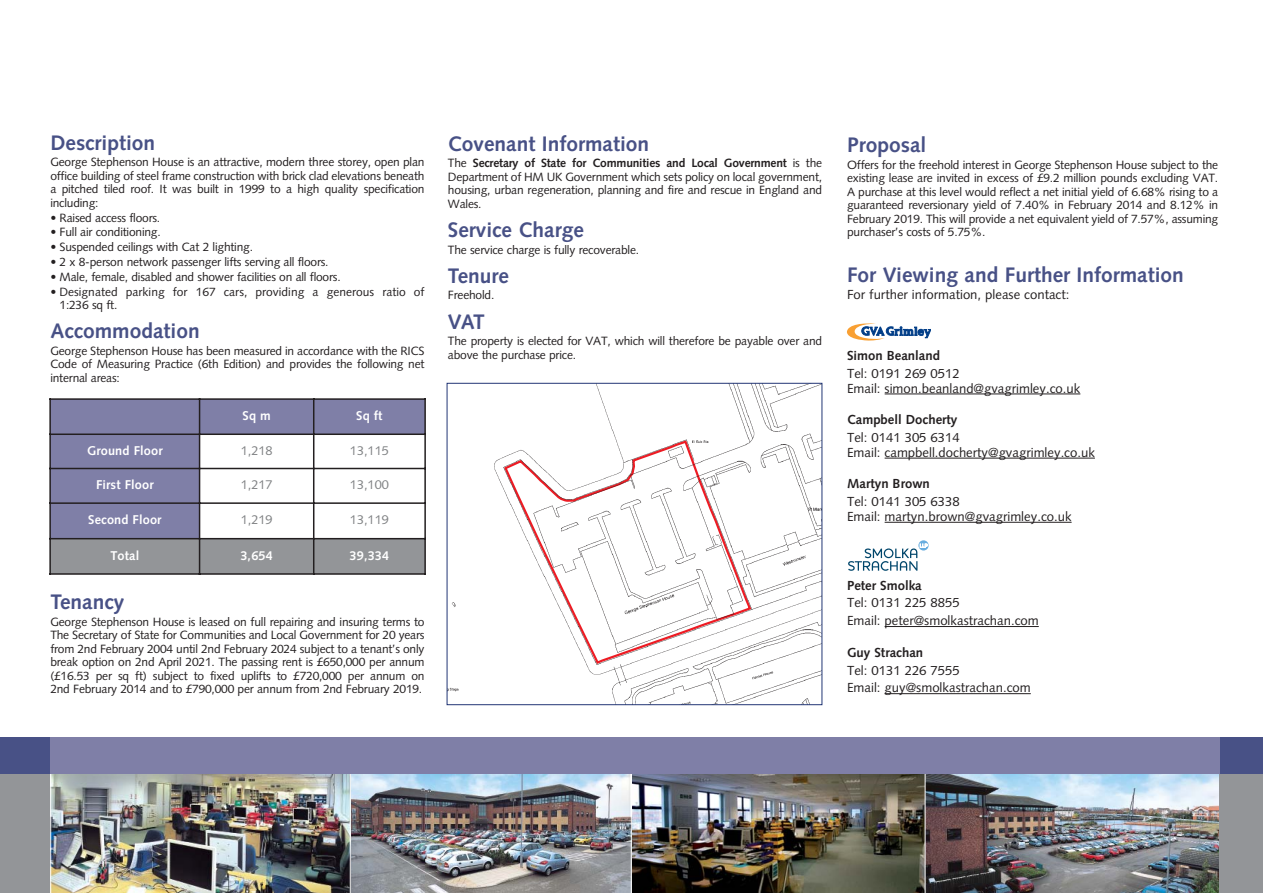
<style>
.page{position:relative;width:1263px;height:893px;background:#fff}
.page>*{position:absolute;margin:0;border:0;box-sizing:border-box;transform-origin:0 0}
.t1{font:700 21px "Syntax";color:#485186}
.t2{font:13.2px/14.9px "Syntax";color:#231f20}
.t3{font:700 13.2px "Syntax";color:#231f20}
.t4{font:700 12.75px "Syntax";letter-spacing:.01em;color:#fff}
.t5{font:12.75px "Syntax";color:#808284}
.t6{font:12px/13.5px "Syntax";letter-spacing:-.015em;color:#231f20;text-align:justify}
.s1{font-weight:700}
</style>
<div class="page">
<img style="left:632px;top:774px;width:293px;height:119px">
<img style="left:449px;top:385px;width:371px;height:318px">
<div style="left:447px;top:383px;width:375px;height:322px;border:1px solid #223675"></div>
<hr style="left:885px;top:394px;width:195px;height:1px;background:#231f20">
<hr style="left:885px;top:458px;width:210px;height:1px;background:#231f20">
<hr style="left:885px;top:522px;width:186px;height:1px;background:#231f20">
<hr style="left:885px;top:626px;width:154px;height:1px;background:#231f20">
<hr style="left:885px;top:693px;width:146px;height:1px;background:#231f20">
<img style="left:925px;top:774px;width:295px;height:119px">
<div style="left:1220px;top:762px;width:43px;height:131px;background:#939598"></div>
<div style="left:0;top:772px;width:80px;height:121px;background:#939598"></div>
<img style="left:50px;top:774px;width:582px;height:119px">
<div style="left:0;top:737px;width:1263px;height:37px;background:#485186"></div>
<div style="left:50px;top:737px;width:1170px;height:37px;background:#7f7fa7"></div>
<div style="left:50px;top:399px;width:264px;height:35px;background:#7f7fa7"></div>
<div style="left:314px;top:399px;width:111px;height:35px;background:#7f7fa7"></div>
<div style="left:50px;top:434px;width:150px;height:34px;background:#7f7fa7"></div>
<div style="left:50px;top:468px;width:150px;height:35px;background:#7f7fa7"></div>
<div style="left:50px;top:503px;width:150px;height:36px;background:#7f7fa7"></div>
<div style="left:50px;top:539px;width:150px;height:35px;background:#939598"></div>
<div style="left:200px;top:539px;width:114px;height:35px;background:#939598"></div>
<div style="left:314px;top:539px;width:111px;height:35px;background:#939598"></div>
<hr style="left:49px;top:398px;width:2px;height:177px;background:#231f20">
<hr style="left:199px;top:398px;width:1px;height:177px;background:#231f20">
<hr style="left:313px;top:398px;width:1px;height:177px;background:#231f20">
<hr style="left:424px;top:398px;width:2px;height:177px;background:#231f20">
<hr style="left:49px;top:398px;width:377px;height:2px;background:#231f20">
<hr style="left:49px;top:433px;width:377px;height:2px;background:#231f20">
<hr style="left:49px;top:468px;width:377px;height:1px;background:#231f20">
<hr style="left:49px;top:502px;width:377px;height:2px;background:#231f20">
<hr style="left:49px;top:538px;width:377px;height:1px;background:#231f20">
<hr style="left:49px;top:573px;width:377px;height:2px;background:#231f20">
<svg style="left:918px;top:540px;width:11px;height:10px"></svg>
<svg style="left:848px;top:544px;width:80px;height:27px"></svg>
<svg style="left:847px;top:323px;width:84px;height:18px"></svg>
<h1 class="t1" style="left:50px;top:134px;width:106px">Description</h1>
<p class="t6" style="left:50px;top:157px;width:376px">George Stephenson House is an attractive, modern three storey, open plan office building of steel frame construction with brick clad elevations beneath a pitched tiled roof. It was built in 1999 to a high quality specification including:</p>
<p class="t6" style="left:50px;top:212px;width:111px">• Raised access floors.</p>
<p class="t6" style="left:50px;top:227px;width:112px">• Full air conditioning.</p>
<p class="t6" style="left:50px;top:241px;width:204px">• Suspended ceilings with Cat 2 lighting.</p>
<p class="t6" style="left:50px;top:256px;width:280px">• 2 x 8-person network passenger lifts serving all floors.</p>
<p class="t6" style="left:50px;top:271px;width:292px">• Male, female, disabled and shower facilities on all floors.</p>
<p class="t6" style="left:60px;top:286px;width:367px;text-indent:-9px">• Designated parking for 167 cars, providing a generous ratio of<br>1:236 sq ft.</p>
<h1 class="t1" style="left:50px;top:323px;width:151px">Accommodation</h1>
<p class="t6" style="left:50px;top:345px;width:376px">George Stephenson House has been measured in accordance with the RICS Code of Measuring Practice (6th Edition) and provides the following net internal areas:</p>
<p class="t4" style="left:242px;top:410px;width:30px">Sq m</p>
<p class="t4" style="left:356px;top:410px;width:28px">Sq ft</p>
<p class="t4" style="left:87px;top:445px;width:77px">Ground Floor</p>
<p class="t5" style="left:241px;top:445px;width:33px">1,218</p>
<p class="t5" style="left:350px;top:445px;width:40px">13,115</p>
<p class="t4" style="left:96px;top:479px;width:59px">First Floor</p>
<p class="t5" style="left:241px;top:479px;width:33px">1,217</p>
<p class="t5" style="left:350px;top:479px;width:40px">13,100</p>
<p class="t4" style="left:88px;top:515px;width:75px">Second Floor</p>
<p class="t5" style="left:241px;top:514px;width:33px">1,219</p>
<p class="t5" style="left:350px;top:514px;width:40px">13,119</p>
<p class="t4" style="left:110px;top:550px;width:30px">Total</p>
<p class="t4" style="left:240px;top:550px;width:34px">3,654</p>
<p class="t4" style="left:350px;top:550px;width:41px">39,334</p>
<h1 class="t1" style="left:50px;top:593px;width:75px">Tenancy</h1>
<p class="t6" style="left:50px;top:616px;width:376px">George Stephenson House is leased on full repairing and insuring terms to The Secretary of State for Communities and Local Government for 20 years from 2nd February 2004 until 2nd February 2024 subject to a tenant’s only break option on 2nd April 2021. The passing rent is £650,000 per annum (£16.53 per sq ft) subject to fixed uplifts to £720,000 per annum on 2nd February 2014 and to £790,000 per annum from 2nd February 2019.</p>
<h1 class="t1" style="left:448px;top:135px;width:203px">Covenant Information</h1>
<p class="t6" style="left:448px;top:158px;width:376px">The <span class="s1">Secretary of State for Communities and Local Government</span> is the Department of HM UK Government which sets policy on local government, housing, urban regeneration, planning and fire and rescue in England and Wales.</p>
<h1 class="t1" style="left:448px;top:221px;width:137px">Service Charge</h1>
<p class="t6" style="left:448px;top:244px;width:193px">The service charge is fully recoverable.</p>
<h1 class="t1" style="left:448px;top:267px;width:63px">Tenure</h1>
<p class="t6" style="left:448px;top:290px;width:48px">Freehold.</p>
<h1 class="t1" style="left:448px;top:313px;width:38px">VAT</h1>
<p class="t6" style="left:448px;top:335px;width:376px">The property is elected for VAT, which will therefore be payable over and above the purchase price.</p>
<h1 class="t1" style="left:847px;top:137px;width:81px">Proposal</h1>
<p class="t6" style="left:847px;top:159px;width:373px">Offers for the freehold interest in George Stephenson House subject to the existing lease are invited in excess of £9.2 million pounds excluding VAT.<br>A purchase at this level would reflect a net initial yield of 6.68% rising to a guaranteed reversionary yield of 7.40% in February 2014 and 8.12% in February 2019. This will provide a net equivalent yield of 7.57%, assuming purchaser’s costs of 5.75%.</p>
<h1 class="t1" style="left:847px;top:266px;width:338px">For Viewing and Further Information</h1>
<p class="t2" style="left:847px;top:288px;width:224px">For further information, please contact:</p>
<p class="t3" style="left:847px;top:350px;width:94px">Simon Beanland</p>
<p class="t2" style="left:847px;top:367px;width:235px">Tel: 0191 269 0512<br>Email: simon.beanland@gvagrimley.co.uk</p>
<p class="t3" style="left:847px;top:414px;width:112px">Campbell Docherty</p>
<p class="t2" style="left:847px;top:431px;width:249px">Tel: 0141 305 6314<br>Email: campbell.docherty@gvagrimley.co.uk</p>
<p class="t3" style="left:847px;top:478px;width:84px">Martyn Brown</p>
<p class="t2" style="left:847px;top:495px;width:226px">Tel: 0141 305 6338<br>Email: martyn.brown@gvagrimley.co.uk</p>
<p class="t3" style="left:847px;top:580px;width:76px">Peter Smolka</p>
<p class="t2" style="left:847px;top:595px;width:193px;line-height:17.7px">Tel: 0131 225 8855<br>Email: peter@smolkastrachan.com</p>
<p class="t3" style="left:847px;top:647px;width:78px">Guy Strachan</p>
<p class="t2" style="left:847px;top:662px;width:185px;line-height:17.7px">Tel: 0131 226 7555<br>Email: guy@smolkastrachan.com</p>
</div>
